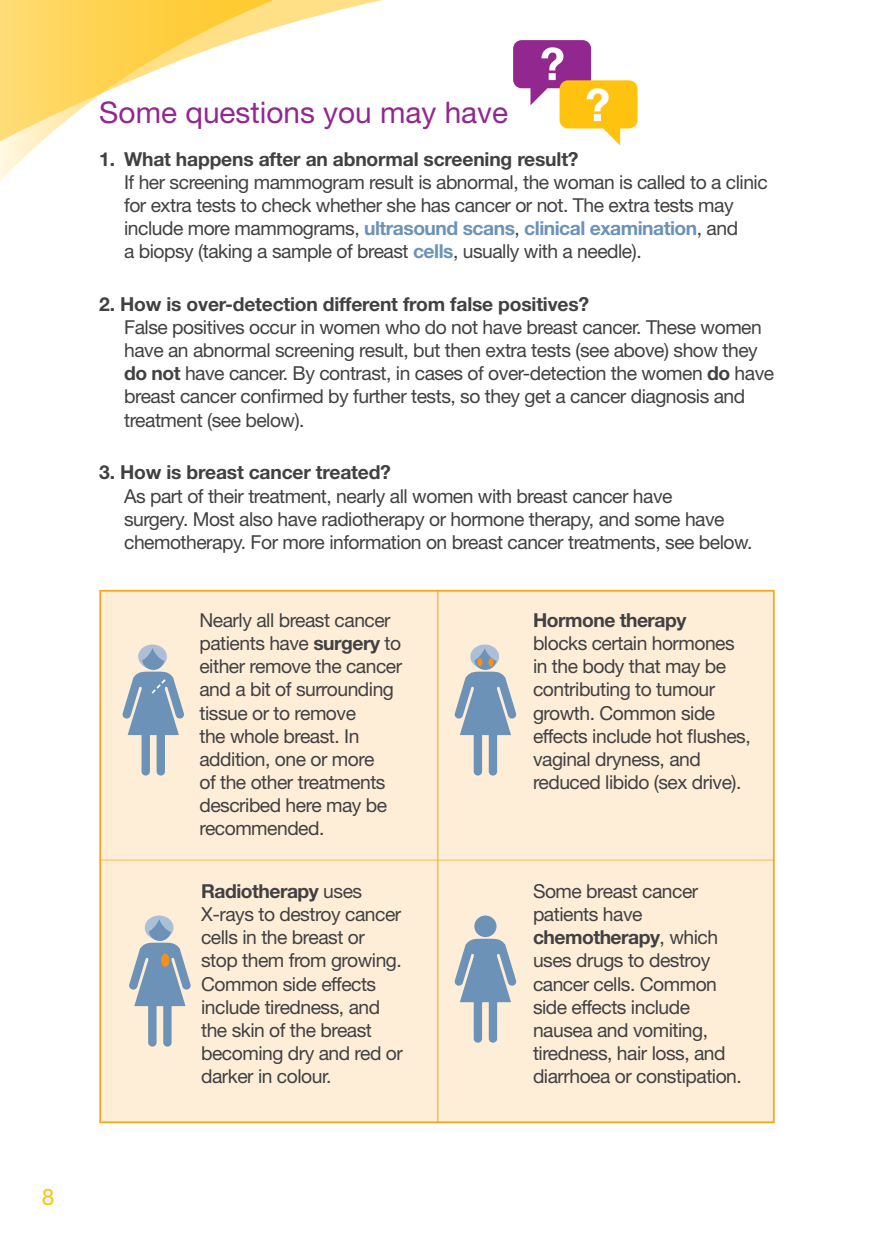
<style>
.page{position:relative;width:874px;height:1246px;background:#fff}
.page>*{position:absolute;margin:0;border:0;box-sizing:border-box;transform-origin:0 0}
.t1{font:29.75px "Helvetica Neue";color:#92278f}
.t2{font:22.75px "Helvetica Neue";color:#ffc20e}
.t3{font:19.25px/23.1px "Helvetica Neue";letter-spacing:-.025em;color:#414042}
.t4{font:700 19.25px "Helvetica Neue";letter-spacing:-.01em;color:#414042}
.s1{font-weight:700;color:#6c92b7}
.s2{font-weight:700}
</style>
<div class="page">
<svg style="left:0;top:156px;width:25px;height:26px"></svg>
<svg style="left:0;top:0;width:382px;height:156px"></svg>
<div style="left:99px;top:589px;width:675px;height:533px;background:#ffeed7;border:2px solid #faa41a"></div>
<div style="left:474px;top:915px;width:22px;height:21px;background:#6c92b7;border-radius:50%"></div>
<svg style="left:454px;top:938px;width:62px;height:104px"></svg>
<svg style="left:145px;top:915px;width:28px;height:24px"></svg>
<div style="left:149px;top:919px;width:22px;height:21px;background:#6c92b7;border-radius:50%"></div>
<svg style="left:129px;top:942px;width:62px;height:104px"></svg>
<div style="left:161px;top:953px;width:8px;height:13px;background:#f78f1e;border-radius:50%"></div>
<svg style="left:145px;top:915px;width:28px;height:17px"></svg>
<svg style="left:470px;top:644px;width:29px;height:24px"></svg>
<svg style="left:474px;top:648px;width:22px;height:21px"></svg>
<svg style="left:454px;top:671px;width:62px;height:104px"></svg>
<svg style="left:471px;top:644px;width:27px;height:17px"></svg>
<div style="left:477px;top:658px;width:5px;height:8px;background:#f78f1e;border-radius:50%"></div>
<div style="left:488px;top:658px;width:5px;height:8px;background:#f78f1e;border-radius:50%"></div>
<svg style="left:138px;top:644px;width:29px;height:24px"></svg>
<div style="left:142px;top:648px;width:22px;height:21px;background:#6c92b7;border-radius:50%"></div>
<svg style="left:139px;top:644px;width:27px;height:17px"></svg>
<svg style="left:122px;top:671px;width:62px;height:104px"></svg>
<hr style="left:437px;top:589px;width:1px;height:532px;background:#faa41a">
<hr style="left:99px;top:859px;width:675px;height:1px;background:#faa41a">
<svg style="left:513px;top:40px;width:124px;height:105px"></svg>
<p class="t2" style="left:42px;top:1183px;width:14px">8</p>
<h1 class="t1" style="left:99px;top:94px;width:410px">Some questions you may have</h1>
<p class="t4" style="left:99px;top:147px;width:480px">1. What happens after an abnormal screening result?</p>
<p class="t3" style="left:124px;top:170px;width:644px">If her screening mammogram result is abnormal, the woman is called to a clinic for extra tests to check whether she has cancer or not. The extra tests may include more mammograms, <span class="s1">ultrasound scans</span>, <span class="s1">clinical examination</span>, and<br>a biopsy (taking a sample of breast <span class="s1">cells</span>, usually with a needle).</p>
<p class="t4" style="left:99px;top:292px;width:491px">2. How is over-detection different from false positives?</p>
<p class="t3" style="left:124px;top:315px;width:651px">False positives occur in women who do not have breast cancer. These women have an abnormal screening result, but then extra tests (see above) show they <span class="s2">do not</span> have cancer. By contrast, in cases of over-detection the women <span class="s2">do</span> have breast cancer confirmed by further tests, so they get a cancer diagnosis and treatment (see below).</p>
<p class="t4" style="left:99px;top:460px;width:293px">3. How is breast cancer treated?</p>
<p class="t3" style="left:124px;top:484px;width:629px">As part of their treatment, nearly all women with breast cancer have<br>surgery. Most also have radiotherapy or hormone therapy, and some have chemotherapy. For more information on breast cancer treatments, see below.</p>
<p class="t3" style="left:199px;top:608px;width:204px">Nearly all breast cancer patients have <span class="s2">surgery</span> to either remove the cancer and a bit of surrounding tissue or to remove<br>the whole breast. In addition, one or more<br>of the other treatments described here may be recommended.</p>
<p class="t4" style="left:532px;top:608px;width:155px">Hormone therapy</p>
<p class="t3" style="left:532px;top:631px;width:219px">blocks certain hormones in the body that may be contributing to tumour growth. Common side effects include hot flushes, vaginal dryness, and reduced libido (sex drive).</p>
<p class="t3" style="left:201px;top:879px;width:203px"><span class="s2">Radiotherapy</span> uses<br>X-rays to destroy cancer cells in the breast or stop them from growing.<br>Common side effects include tiredness, and the skin of the breast becoming dry and red or darker in colour.</p>
<p class="t3" style="left:532px;top:879px;width:210px">Some breast cancer patients have <span class="s2">chemotherapy</span>, which uses drugs to destroy cancer cells. Common side effects include nausea and vomiting, tiredness, hair loss, and diarrhoea or constipation.</p>
</div>
